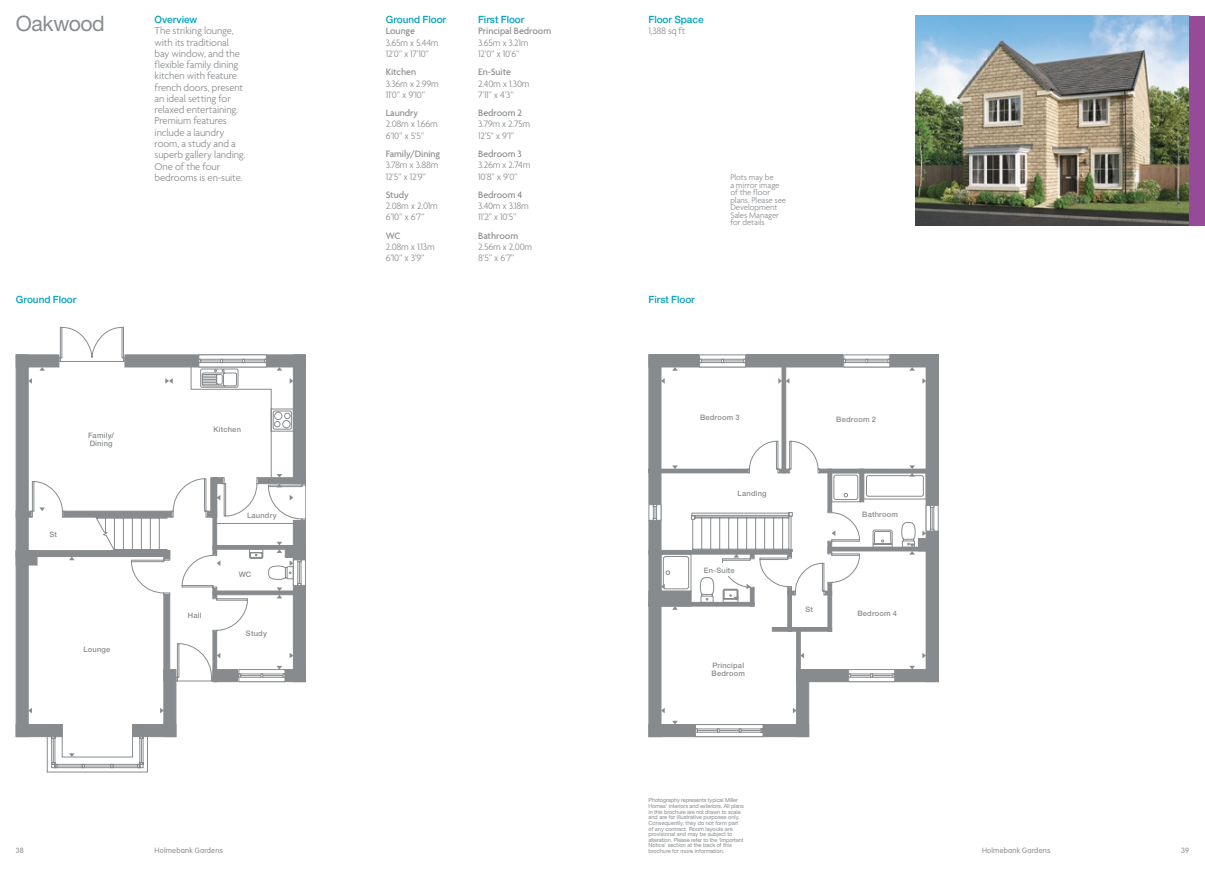
<style>
.page{position:relative;width:1205px;height:869px;background:#fff}
.page>*{position:absolute;margin:0;border:0;box-sizing:border-box;transform-origin:0 0}
.t1{font:21.25px "Helvetica Neue LT Std";letter-spacing:-.02em;color:#888b8d}
.t2{font:300 10.62px/11.2px "Agenda";letter-spacing:-.01em;color:#888b8d}
.t3{font:300 10px/11.2px "Agenda";letter-spacing:-.025em;color:#888b8d}
.t4{font:500 10px "Agenda";letter-spacing:-.005em;color:#888b8d}
.t5{font:500 10px "Helvetica Neue LT Std";letter-spacing:-.005em;color:#00a1be}
.t6{font:300 8.75px/7.5px "Agenda";letter-spacing:-.005em;color:#888b8d}
.t7{font:500 7.5px/8px "Helvetica Neue";letter-spacing:.025em;color:#888b8d}
.t8{font:300 7.5px "VAG Rounded Std";letter-spacing:.03em;color:#888b8d}
.t9{font:5.62px/5.6px "Helvetica Neue LT Std";letter-spacing:-.005em;color:#888b8d}
</style>
<div class="page">
<img style="left:915px;top:16px;width:274px;height:209px">
<div style="left:1189px;top:16px;width:16px;height:209px;background:#954b97"></div>
<div style="left:16px;top:354px;width:12px;height:382px;background:#888b8d"></div>
<div style="left:16px;top:354px;width:43px;height:13px;background:#888b8d;border:1px solid #888b8d"></div>
<svg style="left:28px;top:326px;width:278px;height:445px"></svg>
<svg style="left:290px;top:378px;width:3px;height:5px"></svg>
<svg style="left:277px;top:367px;width:5px;height:3px"></svg>
<svg style="left:277px;top:474px;width:5px;height:3px"></svg>
<svg style="left:217px;top:494px;width:3px;height:6px"></svg>
<svg style="left:290px;top:494px;width:3px;height:6px"></svg>
<svg style="left:277px;top:483px;width:5px;height:4px"></svg>
<svg style="left:217px;top:560px;width:3px;height:5px"></svg>
<svg style="left:290px;top:559px;width:16px;height:26px"></svg>
<svg style="left:277px;top:541px;width:5px;height:11px"></svg>
<svg style="left:217px;top:652px;width:3px;height:6px"></svg>
<svg style="left:290px;top:652px;width:3px;height:6px"></svg>
<svg style="left:238px;top:665px;width:47px;height:16px"></svg>
<svg style="left:277px;top:587px;width:5px;height:11px"></svg>
<svg style="left:160px;top:707px;width:4px;height:6px"></svg>
<svg style="left:28px;top:707px;width:4px;height:6px"></svg>
<svg style="left:69px;top:753px;width:6px;height:3px"></svg>
<svg style="left:69px;top:556px;width:6px;height:4px"></svg>
<svg style="left:165px;top:378px;width:8px;height:5px"></svg>
<svg style="left:28px;top:378px;width:4px;height:5px"></svg>
<svg style="left:39px;top:367px;width:6px;height:3px"></svg>
<svg style="left:39px;top:507px;width:6px;height:4px"></svg>
<div style="left:649px;top:354px;width:12px;height:382px;background:#888b8d"></div>
<div style="left:926px;top:355px;width:12px;height:326px;background:#888b8d"></div>
<div style="left:649px;top:355px;width:289px;height:12px;background:#888b8d"></div>
<div style="left:649px;top:354px;width:289px;height:13px;border:1px solid #888b8d"></div>
<hr style="left:782px;top:354px;width:4px;height:119px;background:#888b8d">
<svg style="left:843px;top:354px;width:47px;height:13px"></svg>
<svg style="left:699px;top:354px;width:47px;height:13px"></svg>
<svg style="left:648px;top:504px;width:12px;height:16px"></svg>
<svg style="left:660px;top:440px;width:279px;height:298px"></svg>
<svg style="left:922px;top:378px;width:4px;height:5px"></svg>
<svg style="left:909px;top:367px;width:6px;height:3px"></svg>
<svg style="left:831px;top:530px;width:4px;height:6px"></svg>
<svg style="left:922px;top:505px;width:16px;height:31px"></svg>
<svg style="left:909px;top:465px;width:6px;height:11px"></svg>
<svg style="left:800px;top:652px;width:4px;height:6px"></svg>
<svg style="left:922px;top:652px;width:4px;height:6px"></svg>
<svg style="left:909px;top:665px;width:6px;height:4px"></svg>
<svg style="left:909px;top:543px;width:6px;height:11px"></svg>
<svg style="left:778px;top:378px;width:11px;height:5px"></svg>
<svg style="left:661px;top:378px;width:4px;height:5px"></svg>
<svg style="left:672px;top:367px;width:6px;height:3px"></svg>
<svg style="left:672px;top:465px;width:6px;height:4px"></svg>
<svg style="left:793px;top:707px;width:3px;height:6px"></svg>
<svg style="left:661px;top:707px;width:4px;height:6px"></svg>
<svg style="left:672px;top:720px;width:6px;height:4px"></svg>
<svg style="left:672px;top:605px;width:6px;height:4px"></svg>
<svg style="left:661px;top:583px;width:4px;height:6px"></svg>
<svg style="left:746px;top:583px;width:4px;height:6px"></svg>
<svg style="left:733px;top:596px;width:6px;height:4px"></svg>
<svg style="left:733px;top:553px;width:6px;height:4px"></svg>
<div style="left:717px;top:562px;width:16px;height:13px;background:#fff"></div>
<h1 class="t1" style="left:16px;top:11px;width:90px">Oakwood</h1>
<h3 class="t5" style="left:155px;top:14px;width:44px">Overview</h3>
<p class="t2" style="left:155px;top:26px;width:92px">The striking lounge, with its traditional bay window, and the flexible family dining kitchen with feature french doors, present an ideal setting for relaxed entertaining.<br>Premium features include a laundry room, a study and a superb gallery landing.<br>One of the four bedrooms is en-suite.</p>
<h3 class="t7" style="left:173px;top:112px;width:9px">St</h3>
<h3 class="t5" style="left:386px;top:14px;width:62px">Ground Floor</h3>
<h3 class="t4" style="left:386px;top:26px;width:31px">Lounge</h3>
<h3 class="t3" style="left:386px;top:37px;width:54px">3.65m x 5.44m<br>12’0” x 17’10”</h3>
<h3 class="t4" style="left:386px;top:67px;width:32px">Kitchen</h3>
<h3 class="t3" style="left:386px;top:78px;width:54px">3.36m x 2.99m<br>11’0” x 9’10”</h3>
<h3 class="t4" style="left:386px;top:107px;width:34px">Laundry</h3>
<h3 class="t3" style="left:386px;top:119px;width:54px">2.08m x 1.66m<br>6’10” x 5’5”</h3>
<h3 class="t4" style="left:386px;top:148px;width:56px">Family/Dining</h3>
<h3 class="t3" style="left:386px;top:160px;width:54px">3.78m x 3.88m<br>12’5” x 12’9”</h3>
<h3 class="t4" style="left:386px;top:189px;width:25px">Study</h3>
<h3 class="t3" style="left:386px;top:201px;width:54px">2.08m x 2.01m<br>6’10” x 6’7”</h3>
<h3 class="t4" style="left:386px;top:230px;width:16px">WC</h3>
<h3 class="t3" style="left:386px;top:242px;width:50px">2.08m x 1.13m<br>6’10” x 3’9”</h3>
<h3 class="t5" style="left:478px;top:14px;width:48px">First Floor</h3>
<h3 class="t4" style="left:478px;top:26px;width:75px">Principal Bedroom</h3>
<h3 class="t3" style="left:478px;top:37px;width:52px">3.65m x 3.21m<br>12’0” x 10’6”</h3>
<h3 class="t4" style="left:478px;top:67px;width:34px">En-Suite</h3>
<h3 class="t3" style="left:478px;top:78px;width:53px">2.40m x 1.30m<br>7’11” x 4’3”</h3>
<h3 class="t4" style="left:478px;top:107px;width:45px">Bedroom 2</h3>
<h3 class="t3" style="left:478px;top:119px;width:53px">3.79m x 2.75m<br>12’5” x 9’1”</h3>
<h3 class="t4" style="left:478px;top:148px;width:45px">Bedroom 3</h3>
<h3 class="t3" style="left:478px;top:160px;width:54px">3.26m x 2.74m<br>10’8” x 9’0”</h3>
<h3 class="t4" style="left:478px;top:189px;width:46px">Bedroom 4</h3>
<h3 class="t3" style="left:478px;top:201px;width:52px">3.40m x 3.18m<br>11’2” x 10’5”</h3>
<h3 class="t4" style="left:478px;top:230px;width:42px">Bathroom</h3>
<h3 class="t3" style="left:478px;top:242px;width:55px">2.56m x 2.00m<br>8’5” x 6’7”</h3>
<h3 class="t5" style="left:648px;top:14px;width:56px">Floor Space</h3>
<h3 class="t3" style="left:648px;top:26px;width:38px">1,388 sq ft</h3>
<h3 class="t5" style="left:16px;top:293px;width:62px">Ground Floor</h3>
<h3 class="t5" style="left:648px;top:293px;width:48px">First Floor</h3>
<h3 class="t6" style="left:730px;top:174px;width:57px">Plots may be<br>a mirror image of the floor plans. Please see<br>Development<br>Sales Manager for details</h3>
<h3 class="t7" style="left:88px;top:431px;width:28px">Family/<br>Dining</h3>
<h3 class="t7" style="left:49px;top:530px;width:9px">St</h3>
<h3 class="t7" style="left:83px;top:644px;width:28px">Lounge</h3>
<h3 class="t7" style="left:213px;top:424px;width:29px">Kitchen</h3>
<h3 class="t7" style="left:188px;top:610px;width:15px">Hall</h3>
<h3 class="t7" style="left:247px;top:511px;width:31px">Laundry</h3>
<h3 class="t7" style="left:239px;top:569px;width:14px">WC</h3>
<h3 class="t7" style="left:246px;top:628px;width:22px">Study</h3>
<h3 class="t7" style="left:700px;top:413px;width:41px">Bedroom 3</h3>
<h3 class="t7" style="left:836px;top:414px;width:41px">Bedroom 2</h3>
<h3 class="t7" style="left:737px;top:488px;width:31px">Landing</h3>
<h3 class="t7" style="left:704px;top:565px;width:32px">En-Suite</h3>
<h3 class="t7" style="left:711px;top:660px;width:35px">Principal<br>Bedroom</h3>
<h3 class="t7" style="left:805px;top:604px;width:9px">St</h3>
<h3 class="t7" style="left:862px;top:510px;width:37px">Bathroom</h3>
<h3 class="t7" style="left:857px;top:608px;width:41px">Bedroom 4</h3>
<p class="t9" style="left:648px;top:797px;width:97px">Photography represents typical Miller Homes’ interiors and exteriors. All plans in this brochure are not drawn to scale and are for illustrative purposes only.<br>Consequently, they do not form part of any contract. Room layouts are provisional and may be subject to alteration. Please refer to the ‘Important Notice’ section at the back of this brochure for more information.</p>
<h3 class="t8" style="left:16px;top:845px;width:10px">38</h3>
<h3 class="t8" style="left:155px;top:845px;width:70px">Holmebank Gardens</h3>
<h3 class="t8" style="left:982px;top:845px;width:70px">Holmebank Gardens</h3>
<h3 class="t8" style="left:1181px;top:845px;width:9px">39</h3>
</div>
